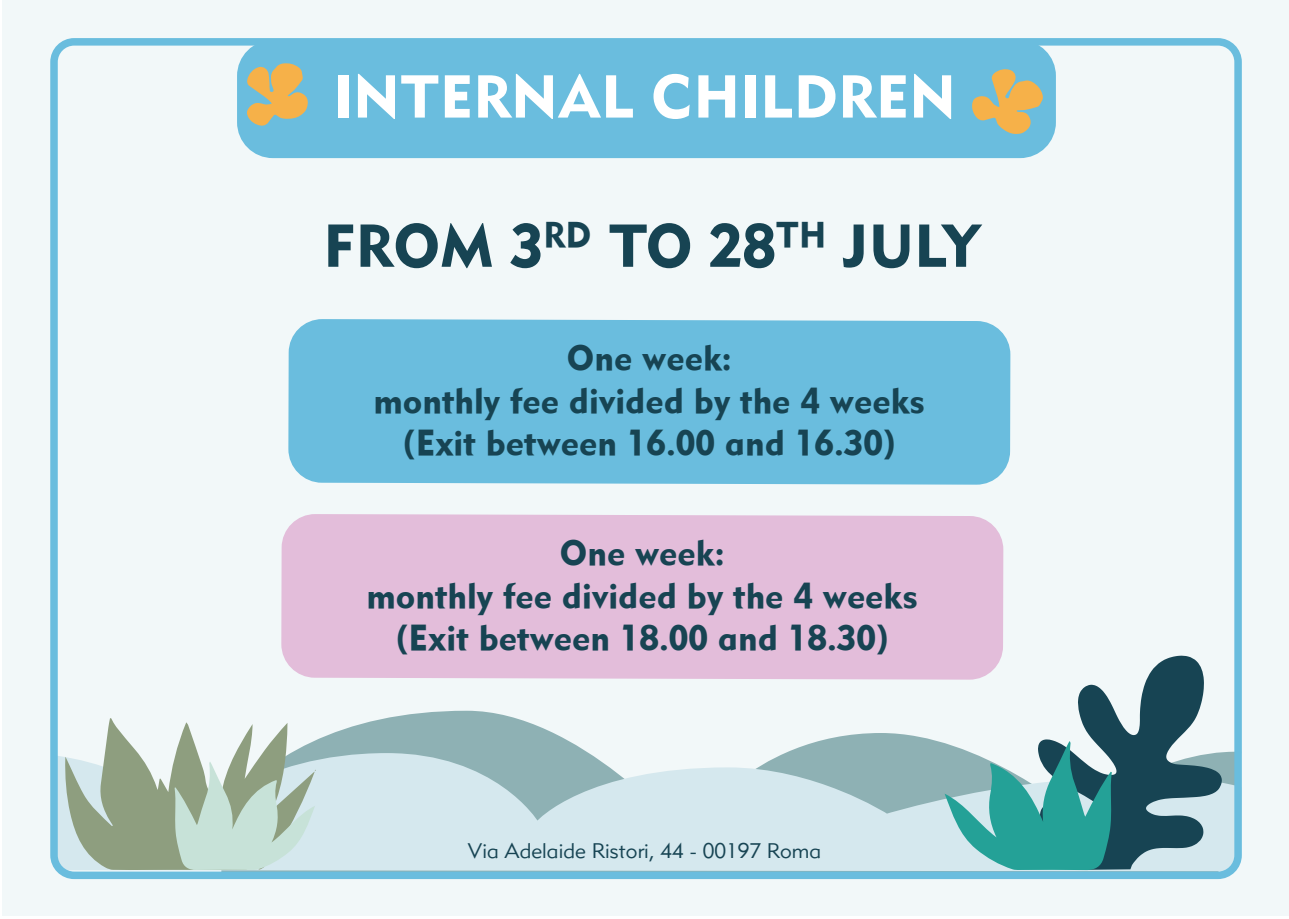
<style>
.page{position:relative;width:1289px;height:919px;background:#fff}
.page>*{position:absolute;margin:0;border:0;box-sizing:border-box;transform-origin:0 0}
.t1{font:60px "Metro Black LT Two";color:#174453}
.t2{font:60px "Metro Black LT Two";color:#fff}
.t3{font:35.25px/42.3px "Metro Black LT Two";color:#174453;text-align:center}
.t4{font:21px "Metro Lite LT Two";color:#174453}
</style>
<div class="page">
<div style="left:3px;top:0;width:1285px;height:916px;background:#f2f8f9"></div>
<div style="left:237px;top:40px;width:818px;height:118px;background:#6abdde;border-radius:36px"></div>
<svg style="left:247px;top:63px;width:61px;height:63px"></svg>
<svg style="left:972px;top:69px;width:71px;height:65px"></svg>
<svg style="left:316px;top:710px;width:916px;height:43px"></svg>
<svg style="left:59px;top:753px;width:1182px;height:117px;fill:#d5e8ee"></svg>
<svg style="left:944px;top:655px;width:277px;height:215px"></svg>
<svg style="left:65px;top:718px;width:251px;height:152px"></svg>
<div style="left:50px;top:38px;width:1191px;height:841px;border:8px solid #6abdde;border-radius:20px"></div>
<div style="left:288px;top:319px;width:722px;height:165px;background:#6abdde"></div>
<div style="left:281px;top:514px;width:722px;height:165px;background:#e3bdda"></div>
<h1 class="t2" style="left:333px;top:59px;width:624px">INTERNAL CHILDREN</h1>
<h1 class="t1" style="left:323px;top:208px;width:659px">FROM 3<sup>RD</sup> TO 28<sup>TH</sup> JULY</h1>
<p class="t3" style="left:373px;top:336px;width:553px">One week:<br>monthly fee divided by the 4 weeks (Exit between 16.00 and 16.30)</p>
<p class="t3" style="left:366px;top:531px;width:553px">One week:<br>monthly fee divided by the 4 weeks (Exit between 18.00 and 18.30)</p>
<p class="t4" style="left:468px;top:837px;width:354px">Via Adelaide Ristori, 44 - 00197 Roma</p>
</div>
